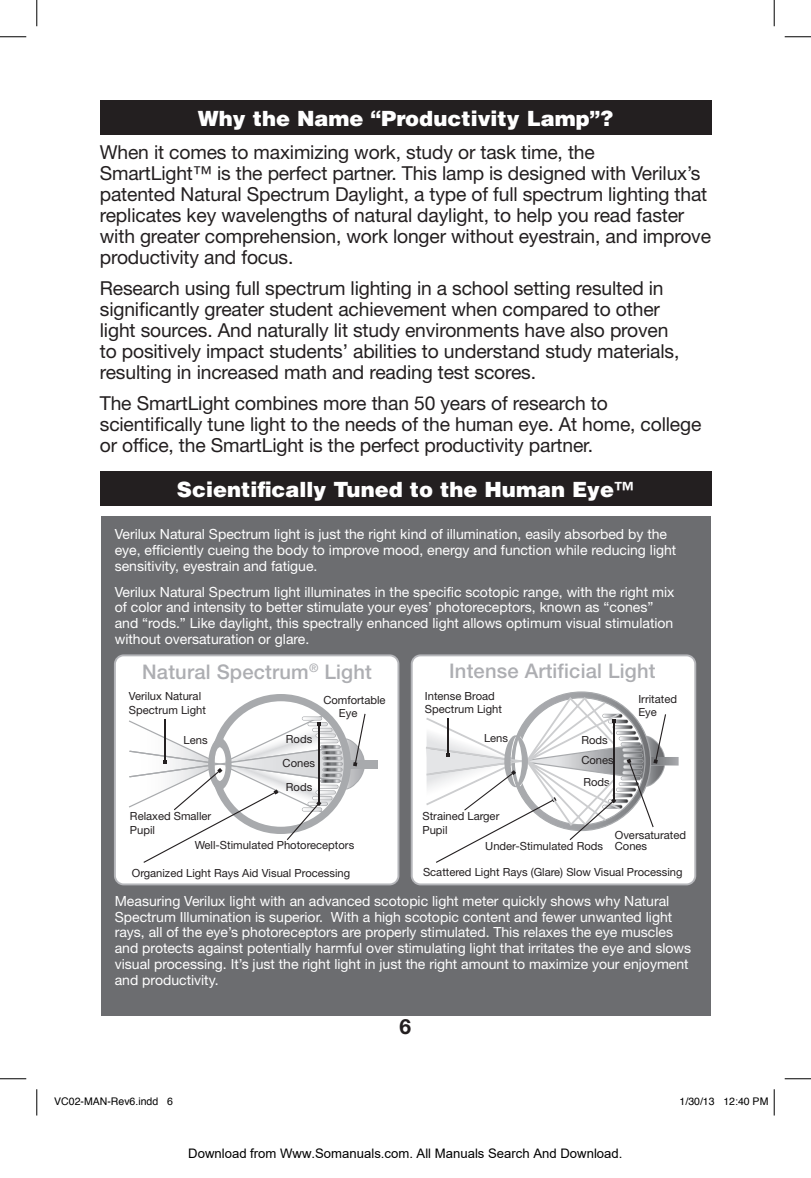
<style>
.page{position:relative;width:811px;height:1178px;background:#fff}
.page>*{position:absolute;margin:0;border:0;box-sizing:border-box;transform-origin:0 0}
.t1{font:900 21px "Helvetica";color:#fff}
.t2{font:700 21px "Helvetica Neue LT Std";color:#231f20}
.t3{font:500 20.12px "Helvetica Neue";letter-spacing:.01em;color:#adaeb2}
.t4{font:19.25px/21px "Helvetica Neue LT Std";letter-spacing:-.01em;color:#231f20}
.t5{font:14px/15.8px "Helvetica Neue LT Std";color:#fff}
.t6{font:13.12px "Arial";color:#000}
.t7{font:11.2px/13.5px "Helvetica Neue LT Std";color:#231f20}
.t8{font:10.5px "Helvetica";color:#000}
</style>
<div class="page">
<div style="left:100px;top:100px;width:610px;height:34px;background:#231f20"></div>
<div style="left:100px;top:471px;width:610px;height:35px;background:#231f20"></div>
<div style="left:101px;top:516px;width:609px;height:499px;background:#6c6d70"></div>
<svg style="left:114px;top:654px;width:285px;height:231px;background:#f7f7f7"></svg>
<div style="left:143px;top:664px;width:164px;height:19px;background:#fff"></div>
<div style="left:309px;top:663px;width:9px;height:9px;background:#fff"></div>
<div style="left:318px;top:664px;width:53px;height:19px;background:#fff"></div>
<div style="left:348px;top:760px;width:29px;height:8px;background:#a8aaad"></div>
<svg style="left:129px;top:694px;width:236px;height:169px;background:#ebecec"></svg>
<svg style="left:410px;top:654px;width:286px;height:231px;background:#f4f4f5"></svg>
<div style="left:450px;top:663px;width:204px;height:19px;background:#fff"></div>
<svg style="left:425px;top:691px;width:253px;height:172px;background:#e8e9e9"></svg>
<svg style="left:0;top:36px;width:26px;height:1px"></svg>
<svg style="left:784px;top:36px;width:26px;height:1px"></svg>
<svg style="left:0;top:1078px;width:26px;height:1px"></svg>
<svg style="left:784px;top:1078px;width:26px;height:1px"></svg>
<svg style="left:36px;top:0;width:1px;height:26px"></svg>
<svg style="left:36px;top:1089px;width:1px;height:26px"></svg>
<svg style="left:773px;top:0;width:1px;height:26px"></svg>
<svg style="left:773px;top:1089px;width:1px;height:26px"></svg>
<h1 class="t1" style="left:198px;top:104px;width:416px">Why the Name “Productivity Lamp”?</h1>
<p class="t4" style="left:100px;top:141px;width:612px">When it comes to maximizing work, study or task time, the SmartLight™ is the perfect partner. This lamp is designed with Verilux’s patented Natural Spectrum Daylight, a type of full spectrum lighting that replicates key wavelengths of natural daylight, to help you read faster with greater comprehension, work longer without eyestrain, and improve productivity and focus.</p>
<p class="t4" style="left:100px;top:277px;width:581px">Research using full spectrum lighting in a school setting resulted in significantly greater student achievement when compared to other light sources. And naturally lit study environments have also proven to positively impact students’ abilities to understand study materials, resulting in increased math and reading test scores.</p>
<h3 class="t4" style="left:100px;top:392px;width:602px">The SmartLight combines more than 50 years of research to scientifically tune light to the needs of the human eye. At home, college or office, the SmartLight is the perfect productivity partner.</h3>
<h1 class="t1" style="left:177px;top:475px;width:458px">Scientifically Tuned to the Human Eye™</h1>
<p class="t5" style="left:115px;top:526px;width:563px">Verilux Natural Spectrum light is just the right kind of illumination, easily absorbed by the eye, efficiently cueing the body to improve mood, energy and function while reducing light sensitivity, eyestrain and fatigue.</p>
<p class="t5" style="left:115px;top:583px;width:561px">Verilux Natural Spectrum light illuminates in the specific scotopic range, with the right mix of color and intensity to better stimulate your eyes’ photoreceptors, known as “cones” and “rods.” Like daylight, this spectrally enhanced light allows optimum visual stimulation without oversaturation or glare.</p>
<h2 class="t3" style="left:142px;top:659px;width:231px">Natural Spectrum<sup>®</sup> Light</h2>
<h2 class="t3" style="left:449px;top:658px;width:208px">Intense Artificial Light</h2>
<p class="t7" style="left:129px;top:689px;width:78px">Verilux Natural<br>Spectrum Light</p>
<p class="t7" style="left:339px;top:693px;width:48px;text-indent:-16px">Comfortable<br>Eye</p>
<p class="t7" style="left:424px;top:689px;width:78px">Intense Broad<br>Spectrum Light</p>
<p class="t7" style="left:638px;top:692px;width:40px">Irritated<br>Eye</p>
<p class="t7" style="left:183px;top:733px;width:26px">Lens</p>
<p class="t7" style="left:286px;top:732px;width:28px">Rods</p>
<p class="t7" style="left:286px;top:780px;width:28px">Rods</p>
<p class="t7" style="left:282px;top:756px;width:34px">Cones</p>
<p class="t7" style="left:484px;top:731px;width:26px">Lens</p>
<p class="t7" style="left:581px;top:733px;width:28px">Rods</p>
<p class="t7" style="left:581px;top:753px;width:34px">Cones</p>
<p class="t7" style="left:583px;top:775px;width:28px">Rods</p>
<p class="t7" style="left:130px;top:809px;width:83px">Relaxed Smaller<br>Pupil</p>
<p class="t7" style="left:195px;top:838px;width:161px">Well-Stimulated Photoreceptors</p>
<p class="t7" style="left:132px;top:866px;width:220px">Organized Light Rays Aid Visual Processing</p>
<p class="t7" style="left:422px;top:809px;width:78px">Strained Larger<br>Pupil</p>
<p class="t7" style="left:485px;top:839px;width:119px">Under-Stimulated Rods</p>
<p class="t7" style="left:614px;top:829px;width:73px;line-height:11.2px">Oversaturated<br>Cones</p>
<p class="t7" style="left:423px;top:865px;width:261px">Scattered Light Rays (Glare) Slow Visual Processing</p>
<p class="t5" style="left:115px;top:893px;width:577px">Measuring Verilux light with an advanced scotopic light meter quickly shows why Natural Spectrum Illumination is superior. With a high scotopic content and fewer unwanted light rays, all of the eye’s photoreceptors are properly stimulated. This relaxes the eye muscles and protects against potentially harmful over stimulating light that irritates the eye and slows visual processing. It’s just the right light in just the right amount to maximize your enjoyment and productivity.</p>
<h1 class="t2" style="left:399px;top:1013px;width:13px">6</h1>
<p class="t8" style="left:54px;top:1093px;width:120px">VC02-MAN-Rev6.indd 6</p>
<p class="t8" style="left:679px;top:1093px;width:90px">1/30/13 12:40 PM</p>
<p class="t6" style="left:188px;top:1146px;width:435px">Download from Www.Somanuals.com. All Manuals Search And Download.</p>
</div>
